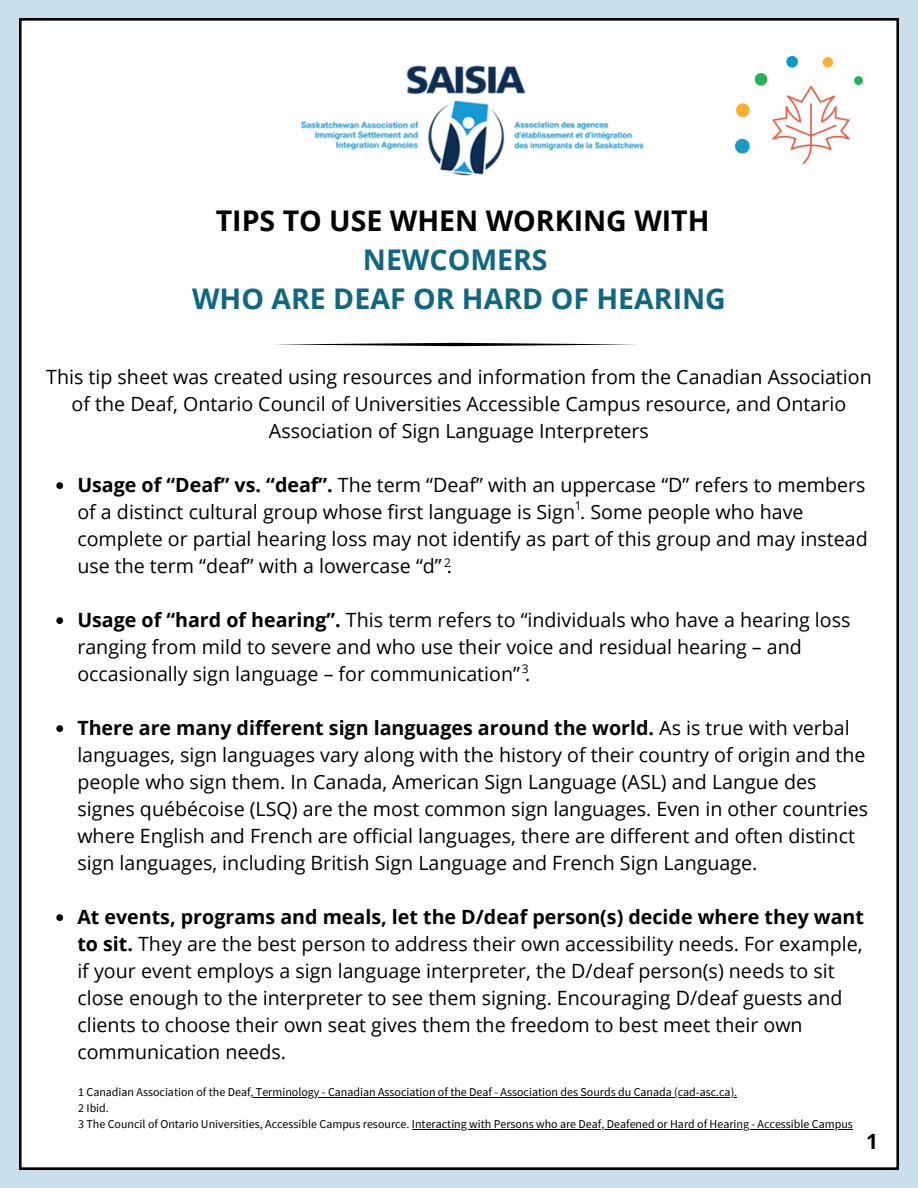
<style>
.page{position:relative;width:918px;height:1188px;background:#cbdeeb}
.page>*{position:absolute;margin:0;border:0;box-sizing:border-box;transform-origin:0 0}
.t1{font:700 28.5px/39.3px "Open Sans";color:#0f6781;text-align:center}
.t2{font:700 21px "Open Sans";color:#000}
.t3{font:19.65px/27px "Open Sans";color:#000}
.t4{font:12px "Source Sans Pro";color:#000}
.t5{font:12px "Open Sans";color:#000}
.s1{color:#000}
.s2{font-weight:700}
</style>
<div class="page">
<div style="left:19px;top:18px;width:880px;height:1151px;background:#fff"></div>
<svg style="left:56px;top:482px;width:7px;height:7px"></svg>
<svg style="left:56px;top:617px;width:7px;height:7px"></svg>
<svg style="left:56px;top:725px;width:7px;height:7px"></svg>
<svg style="left:56px;top:914px;width:7px;height:7px"></svg>
<svg style="left:272px;top:343px;width:367px;height:3px"></svg>
<hr style="left:254px;top:1097px;width:483px;height:1px;background:#000">
<hr style="left:412px;top:1129px;width:441px;height:1px;background:#000">
<img style="left:275px;top:55px;width:367px;height:122px">
<img style="left:735px;top:56px;width:127px;height:107px">
<p class="t1" style="left:192px;top:200px;width:535px"><span class="s1">TIPS TO USE WHEN WORKING WITH<br></span>NEWCOMERS<br>WHO ARE DEAF OR HARD OF HEARING</p>
<p class="t3" style="left:46px;top:363px;width:827px;text-align:center">This tip sheet was created using resources and information from the Canadian Association of the Deaf, Ontario Council of Universities Accessible Campus resource, and Ontario<br>Association of Sign Language Interpreters</p>
<p class="t3" style="left:77px;top:471px;width:792px"><span class="s2">Usage of “Deaf” vs. “deaf”.</span> The term “Deaf” with an uppercase “D” refers to members of a distinct cultural group whose first language is Sign . Some people who have complete or partial hearing loss may not identify as part of this group and may instead use the term “deaf” with a lowercase “d” .</p>
<h1 class="t3" style="left:77px;top:606px;width:775px"><span class="s2">Usage of “hard of hearing”.</span> This term refers to “individuals who have a hearing loss ranging from mild to severe and who use their voice and residual hearing – and occasionally sign language – for communication” .</h1>
<p class="t3" style="left:77px;top:714px;width:792px"><span class="s2">There are many different sign languages around the world.</span> As is true with verbal languages, sign languages vary along with the history of their country of origin and the people who sign them. In Canada, American Sign Language (ASL) and Langue des signes québécoise (LSQ) are the most common sign languages. Even in other countries where English and French are official languages, there are different and often distinct sign languages, including British Sign Language and French Sign Language.</p>
<p class="t3" style="left:77px;top:903px;width:788px"><span class="s2">At events, programs and meals, let the D/deaf person(s) decide where they want to sit.</span> They are the best person to address their own accessibility needs. For example, if your event employs a sign language interpreter, the D/deaf person(s) needs to sit close enough to the interpreter to see them signing. Encouraging D/deaf guests and clients to choose their own seat gives them the freedom to best meet their own communication needs.</p>
<h2 class="t4" style="left:78px;top:1084px;width:661px">1 Canadian Association of the Deaf, Terminology - Canadian Association of the Deaf - Association des Sourds du Canada (cad-asc.ca).</h2>
<p class="t4" style="left:78px;top:1100px;width:32px">2 Ibid.</p>
<p class="t4" style="left:78px;top:1116px;width:776px">3 The Council of Ontario Universities, Accessible Campus resource. Interacting with Persons who are Deaf, Deafened or Hard of Hearing - Accessible Campus</p>
<p class="t5" style="left:575px;top:497px;width:8px">1</p>
<p class="t5" style="left:444px;top:555px;width:8px">2</p>
<p class="t5" style="left:522px;top:660px;width:8px">3</p>
<p class="t2" style="left:866px;top:1127px;width:13px">1</p>
</div>
